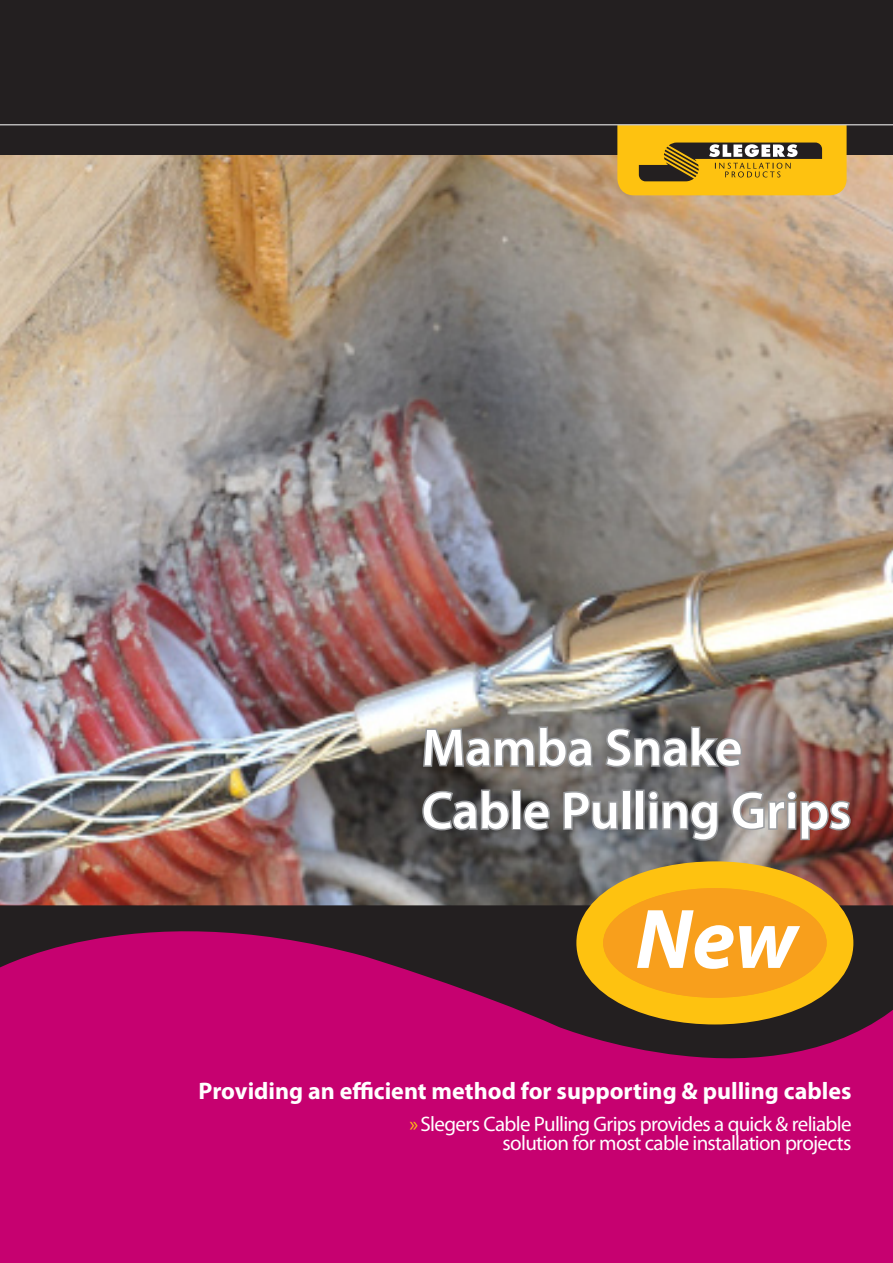
<style>
.page{position:relative;width:893px;height:1263px;background:#fff}
.page>*{position:absolute;margin:0;border:0;box-sizing:border-box;transform-origin:0 0}
.t1{font:600 52.5px "Myriad Pro";color:#fff}
.t2{font:700 24px "Myriad Pro";color:#fff}
.t3{font:21px "Myriad Pro";letter-spacing:-.035em;color:#fff}
.s1{color:#fdbe12}
</style>
<div class="page">
<img style="left:0;top:154px;width:893px;height:738px">
<svg style="left:421px;top:725px;width:174px;height:44px;background:#807e7b"></svg>
<svg style="left:603px;top:725px;width:141px;height:44px;background:#767576"></svg>
<svg style="left:421px;top:788px;width:90px;height:44px;background:#616262"></svg>
<div style="left:512px;top:789px;width:9px;height:41px;border:3px solid #999b9e"></div>
<svg style="left:522px;top:799px;width:29px;height:33px"></svg>
<svg style="left:562px;top:789px;width:57px;height:43px;background:#7e7e80"></svg>
<div style="left:622px;top:789px;width:9px;height:41px;border:3px solid #999b9e"></div>
<div style="left:635px;top:789px;width:10px;height:41px;border:3px solid #999b9e"></div>
<svg style="left:647px;top:789px;width:73px;height:53px;background:#747576"></svg>
<svg style="left:730px;top:789px;width:122px;height:53px;background:#957974"></svg>
<svg style="left:0;top:892px;width:893px;height:371px;background:#ac0863"></svg>
<svg style="left:576px;top:861px;width:277px;height:163px;background:#bd911f"></svg>
<div style="left:603px;top:888px;width:224px;height:110px;background:#f89f1c;border-radius:50%"></div>
<svg style="left:637px;top:910px;width:96px;height:59px"></svg>
<svg style="left:739px;top:926px;width:61px;height:42px"></svg>
<div style="left:0;top:0;width:893px;height:154px;background:#231f20"></div>
<svg style="left:617px;top:125px;width:230px;height:70px;background:#d6a71f"></svg>
<hr style="left:0;top:124px;width:893px;height:1px;background:#fff">
<p class="t1" style="left:422px;top:714px;width:322px">Mamba Snake</p>
<p class="t1" style="left:422px;top:777px;width:431px">Cable Pulling Grips</p>
<p class="t2" style="left:199px;top:1075px;width:654px">Providing an efficient method for supporting &amp; pulling cables</p>
<p class="t3" style="left:409px;top:1110px;width:444px"><span class="s1">»</span> Slegers Cable Pulling Grips provides a quick &amp; reliable</p>
<p class="t3" style="left:503px;top:1130px;width:350px">solution for most cable installation projects</p>
</div>
